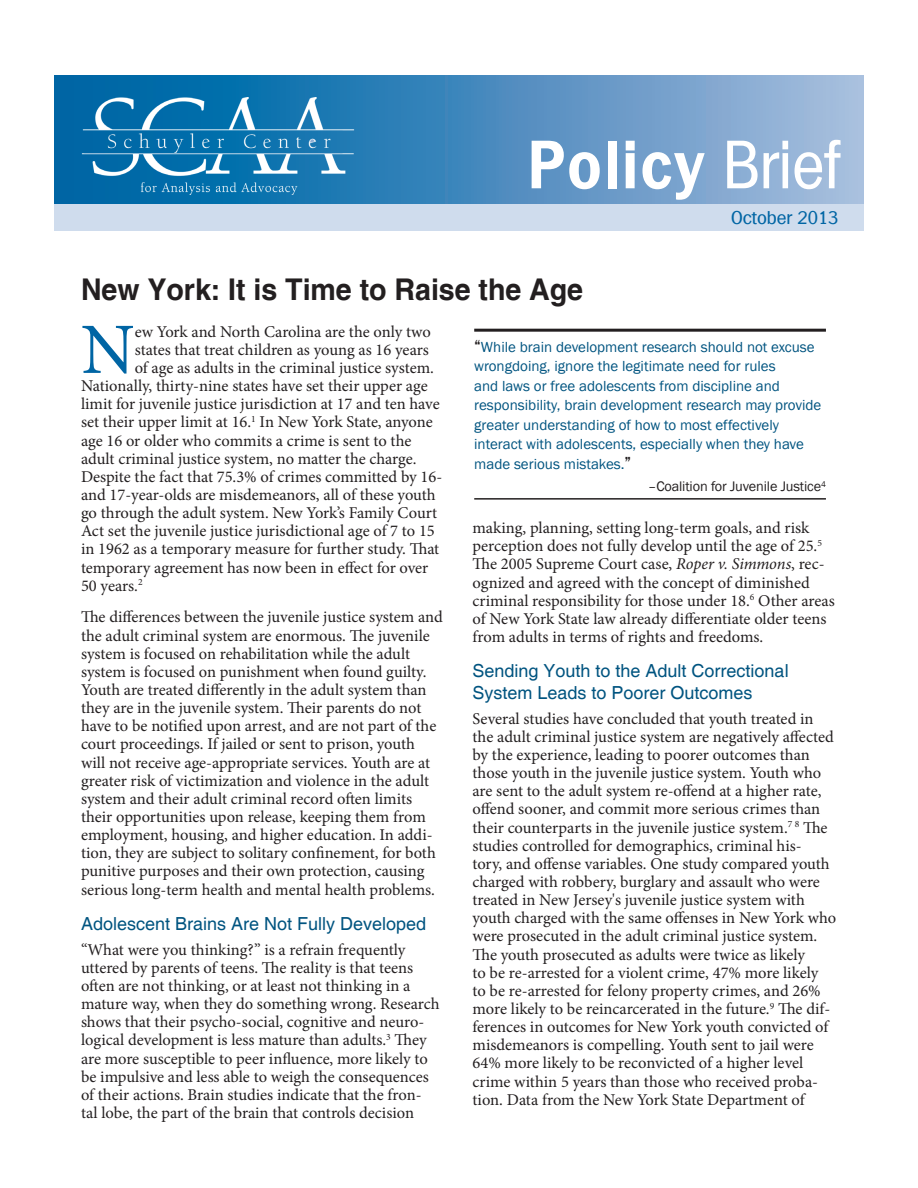
<style>
.page{position:relative;width:918px;height:1188px;background:#fff}
.page>*{position:absolute;margin:0;border:0;box-sizing:border-box;transform-origin:0 0}
.t1{font:72.3px "Minion Pro";color:#0065a4}
.t2{font:700 66px "Plymouth";letter-spacing:.05em;color:#fff;scale:.91 1}
.t3{font:700 30px "Helvetica";color:#231f20;scale:.95 1}
.Heading{font:18px/21.6px "Helvetica";color:#005480}
.t4{font:18px "Plymouth";color:#0065a4}
.t5{font:16.5px/18.1px "Minion Pro";color:#231f20}
.t6{font:15px/19.5px "Franklin Gothic";color:#005480}
.t7{font:14.25px "Franklin Gothic";letter-spacing:-.01em;color:#231f20}
.s1{font-weight:400}
.s2{font-weight:500;font-size:18px;color:#231f20}
.s3{font-style:italic}
</style>
<div class="page">
<hr style="left:474px;top:329px;width:352px;height:3px;background:#231f20">
<hr style="left:474px;top:498px;width:352px;height:2px;background:#231f20">
<div style="left:54px;top:76px;width:810px;height:128px;background:linear-gradient(to right,#005c9f,#a4b9db)"></div>
<img style="left:77px;top:98px;width:281px;height:97px">
<div style="left:54px;top:204px;width:810px;height:27px;background:#cfdced"></div>
<p class="t2" style="left:529px;top:125px;width:343px">Policy <span class="s1">Brief</span></p>
<p class="t4" style="left:731px;top:207px;width:109px">October 2013</p>
<p class="t3" style="left:81px;top:271px;width:530px">New York: It is Time to Raise the Age</p>
<p class="t1" style="left:81px;top:301px;width:55px">N</p>
<p class="t5" style="left:135px;top:322px;width:298px">ew York and North Carolina are the only two</p>
<p class="t6" style="left:474px;top:338px;width:349px"><span class="s2">“</span>While brain development research should not excuse wrongdoing, ignore the legitimate need for rules<br>and laws or free adolescents from discipline and responsibility, brain development research may provide greater understanding of how to most effectively interact with adolescents, especially when they have made serious mistakes.<span class="s2">”</span></p>
<p class="t7" style="left:648px;top:478px;width:179px">–Coalition for Juvenile Justice<sup>4</sup></p>
<p class="t5" style="left:135px;top:340px;width:296px">states that treat children as young as 16 years</p>
<p class="t5" style="left:135px;top:359px;width:301px">of age as adults in the criminal justice system.</p>
<p class="t5" style="left:81px;top:377px;width:348px">Nationally, thirty-nine states have set their upper age</p>
<p class="t5" style="left:81px;top:395px;width:360px">limit for juvenile justice jurisdiction at 17 and ten have</p>
<p class="t5" style="left:81px;top:413px;width:353px">set their upper limit at 16.<sup>1</sup> In New York State, anyone</p>
<p class="t5" style="left:81px;top:431px;width:332px">age 16 or older who commits a crime is sent to the</p>
<p class="t5" style="left:81px;top:449px;width:337px">adult criminal justice system, no matter the charge.</p>
<p class="t5" style="left:81px;top:468px;width:363px">Despite the fact that 75.3% of crimes committed by 16-</p>
<p class="t5" style="left:81px;top:486px;width:356px">and 17-year-olds are misdemeanors, all of these youth</p>
<p class="t5" style="left:81px;top:504px;width:358px">go through the adult system. New York’s Family Court</p>
<p class="t5" style="left:81px;top:522px;width:355px">Act set the juvenile justice jurisdictional age of 7 to 15</p>
<p class="t5" style="left:81px;top:540px;width:360px">in 1962 as a temporary measure for further study. That</p>
<p class="t5" style="left:81px;top:558px;width:349px">temporary agreement has now been in effect for over</p>
<p class="t5" style="left:81px;top:576px;width:63px">50 years.<sup>2</sup></p>
<p class="t5" style="left:81px;top:608px;width:363px">The differences between the juvenile justice system and the adult criminal system are enormous. The juvenile system is focused on rehabilitation while the adult system is focused on punishment when found guilty.<br>Youth are treated differently in the adult system than they are in the juvenile system. Their parents do not have to be notified upon arrest, and are not part of the court proceedings. If jailed or sent to prison, youth will not receive age-appropriate services. Youth are at greater risk of victimization and violence in the adult system and their adult criminal record often limits their opportunities upon release, keeping them from employment, housing, and higher education. In addi&shy;tion, they are subject to solitary confinement, for both punitive purposes and their own protection, causing serious long-term health and mental health problems.</p>
<p class="Heading" style="left:81px;top:913px;width:347px">Adolescent Brains Are Not Fully Developed</p>
<p class="t5" style="left:81px;top:940px;width:360px">“What were you thinking?” is a refrain frequently uttered by parents of teens. The reality is that teens often are not thinking, or at least not thinking in a mature way, when they do something wrong. Research shows that their psycho-social, cognitive and neuro&shy;logical development is less mature than adults.<sup>3</sup> They are more susceptible to peer influence, more likely to be impulsive and less able to weigh the consequences of their actions. Brain studies indicate that the fron&shy;tal lobe, the part of the brain that controls decision</p>
<p class="t5" style="left:472px;top:519px;width:364px">making, planning, setting long-term goals, and risk perception does not fully develop until the age of 25.<sup>5<br></sup>The 2005 Supreme Court case, <span class="s3">Roper v. Simmons</span>, rec&shy;ognized and agreed with the concept of diminished criminal responsibility for those under 18.<sup>6</sup> Other areas of New York State law already differentiate older teens from adults in terms of rights and freedoms.</p>
<p class="Heading" style="left:472px;top:661px;width:318px">Sending Youth to the Adult Correctional<br>System Leads to Poorer Outcomes</p>
<p class="t5" style="left:472px;top:709px;width:365px">Several studies have concluded that youth treated in the adult criminal justice system are negatively affected by the experience, leading to poorer outcomes than those youth in the juvenile justice system. Youth who are sent to the adult system re-offend at a higher rate, offend sooner, and commit more serious crimes than their counterparts in the juvenile justice system.<sup>7</sup> <sup>8</sup> The studies controlled for demographics, criminal his-<br>tory, and offense variables. One study compared youth charged with robbery, burglary and assault who were treated in New Jersey's juvenile justice system with youth charged with the same offenses in New York who were prosecuted in the adult criminal justice system.<br>The youth prosecuted as adults were twice as likely<br>to be re-arrested for a violent crime, 47% more likely<br>to be re-arrested for felony property crimes, and 26% more likely to be reincarcerated in the future.<sup>9</sup> The dif&shy;ferences in outcomes for New York youth convicted of misdemeanors is compelling. Youth sent to jail were 64% more likely to be reconvicted of a higher level crime within 5 years than those who received proba&shy;tion. Data from the New York State Department of</p>
</div>
